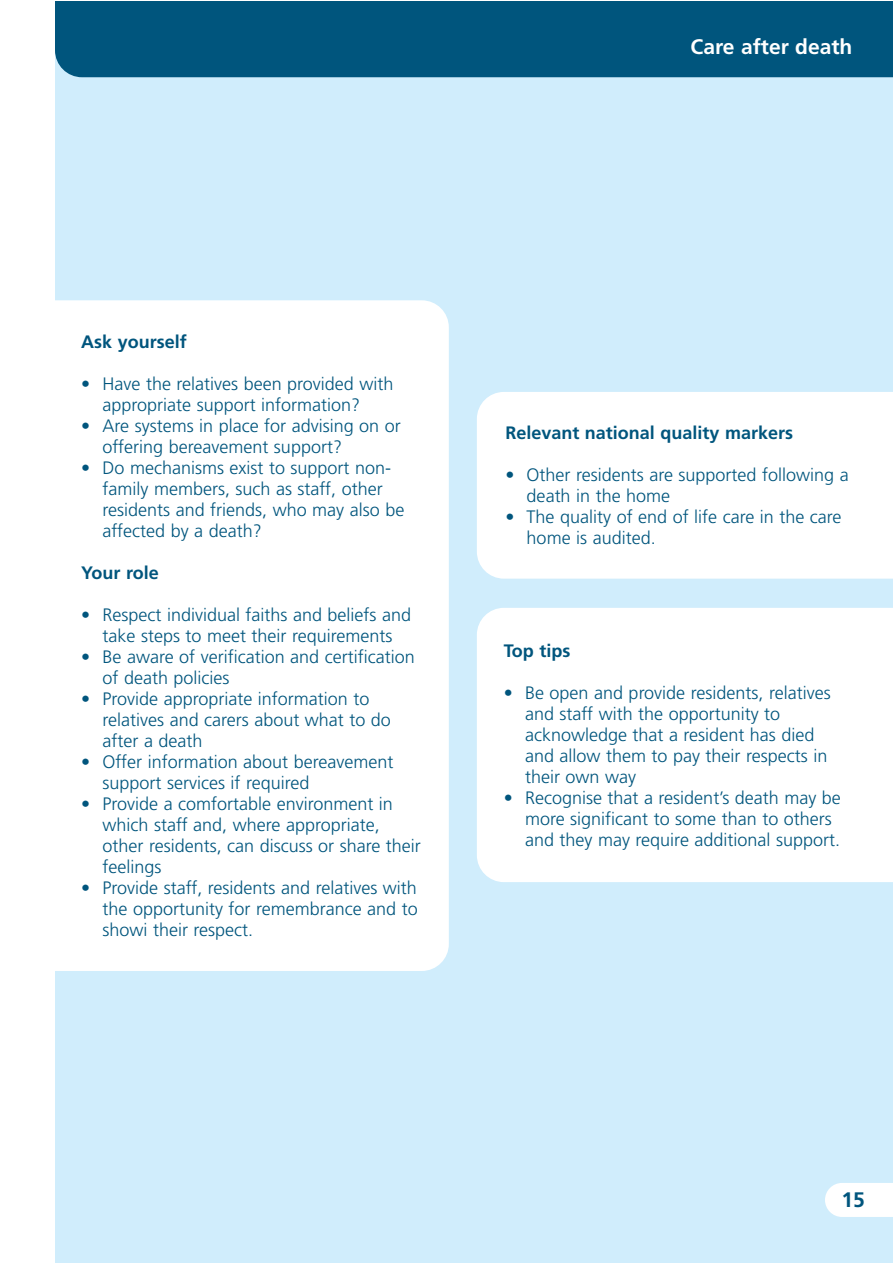
<style>
.page{position:relative;width:893px;height:1263px;background:#fff}
.page>*{position:absolute;margin:0;border:0;box-sizing:border-box;transform-origin:0 0}
.t1{font:700 21px "Frutiger";color:#fff}
.t2{font:700 21px "Frutiger";color:#00557d}
.t3{font:300 18px/21px "Frutiger";color:#00557d}
.t4{font:700 18px "Frutiger";color:#00557d}
</style>
<div class="page">
<div style="left:55px;top:77px;width:837px;height:1186px;background:#d0edfc"></div>
<div style="left:55px;top:1px;width:837px;height:76px;background:#00557d"></div>
<svg style="left:825px;top:1182px;width:67px;height:35px"></svg>
<div style="left:3px;top:300px;width:446px;height:671px;background:#fff;border-radius:27px"></div>
<svg style="left:477px;top:392px;width:415px;height:187px"></svg>
<svg style="left:477px;top:608px;width:415px;height:274px"></svg>
<p class="t1" style="left:691px;top:34px;width:163px">Care after death</p>
<p class="t4" style="left:81px;top:331px;width:107px">Ask yourself</p>
<p class="t3" style="left:103px;top:373px;width:292px;text-indent:-21px">• Have the relatives been provided with appropriate support information?</p>
<p class="t3" style="left:103px;top:415px;width:300px;text-indent:-21px">• Are systems in place for advising on or offering bereavement support?</p>
<p class="t3" style="left:103px;top:457px;width:303px;text-indent:-21px">• Do mechanisms exist to support non&shy;family members, such as staff, other residents and friends, who may also be affected by a death?</p>
<p class="t4" style="left:81px;top:562px;width:79px">Your role</p>
<p class="t3" style="left:81px;top:604px;width:331px;text-align:center">• Respect individual faiths and beliefs and take steps to meet their requirements</p>
<p class="t3" style="left:103px;top:646px;width:314px;text-indent:-21px">• Be aware of verification and certification of death policies</p>
<p class="t3" style="left:103px;top:688px;width:290px;text-indent:-21px">• Provide appropriate information to relatives and carers about what to do after a death</p>
<p class="t3" style="left:103px;top:751px;width:292px;text-indent:-21px">• Offer information about bereavement support services if required</p>
<p class="t3" style="left:103px;top:793px;width:320px;text-indent:-21px">• Provide a comfortable environment in which staff and, where appropriate, other residents, can discuss or share their feelings</p>
<p class="t3" style="left:103px;top:877px;width:317px;text-align:justify;text-indent:-21px">• Provide staff, residents and relatives with the opportunity for remembrance and to showi their respect.</p>
<p class="t4" style="left:505px;top:422px;width:289px">Relevant national quality markers</p>
<p class="t3" style="left:527px;top:465px;width:323px;text-indent:-21px">• Other residents are supported following a death in the home</p>
<p class="t3" style="left:527px;top:507px;width:316px;text-indent:-21px">• The quality of end of life care in the care home is audited.</p>
<p class="t4" style="left:504px;top:640px;width:68px">Top tips</p>
<p class="t3" style="left:525px;top:682px;width:307px;text-indent:-21px">• Be open and provide residents, relatives and staff with the opportunity to acknowledge that a resident has died and allow them to pay their respects in their own way</p>
<p class="t3" style="left:525px;top:787px;width:317px;text-indent:-21px">• Recognise that a resident’s death may be more significant to some than to others and they may require additional support.</p>
<p class="t2" style="left:841px;top:1187px;width:25px">15</p>
</div>
